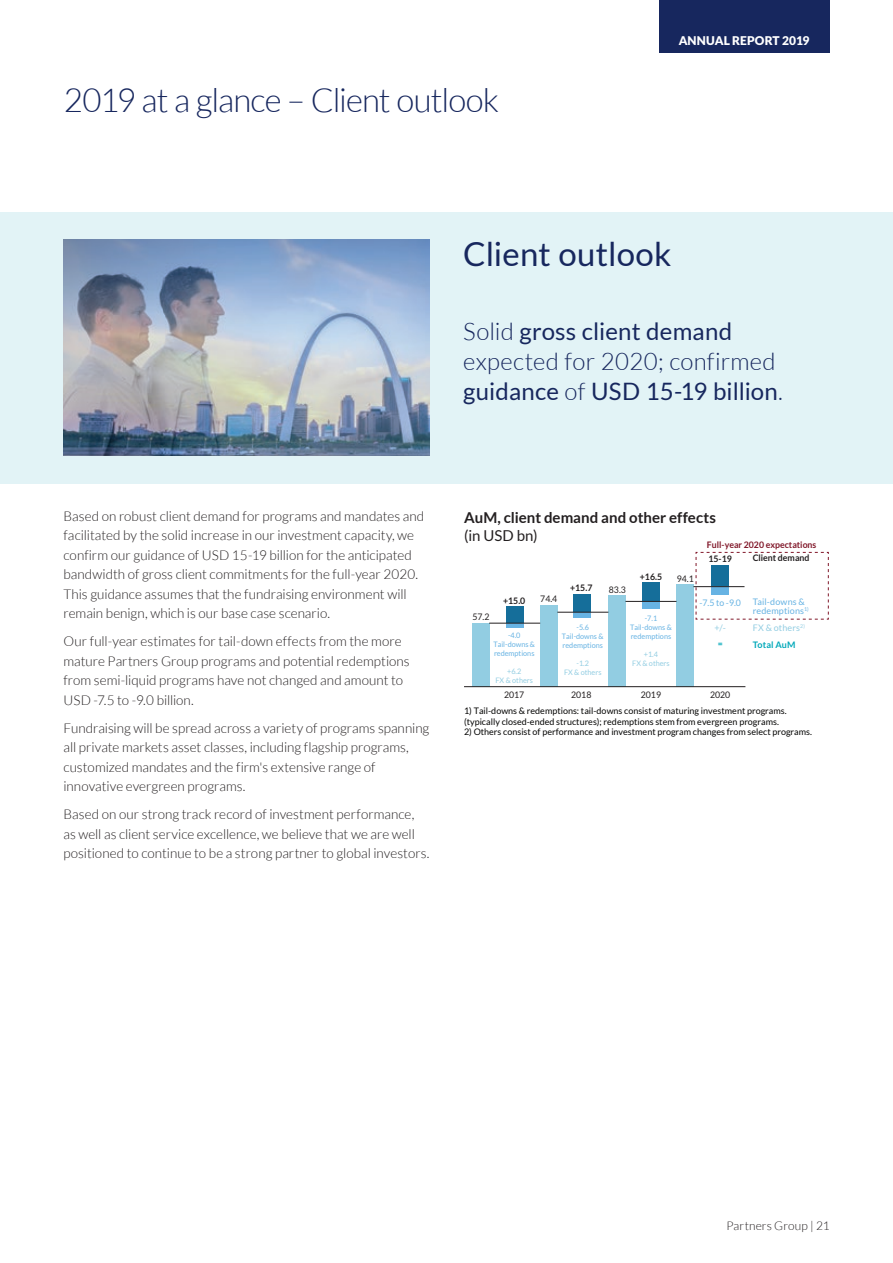
<style>
.page{position:relative;width:893px;height:1263px;background:#fff}
.page>*{position:absolute;margin:0;border:0;box-sizing:border-box;transform-origin:0 0}
.t1{font:300 33px "Lato";letter-spacing:-.03em;color:#17275e}
.t2{font:33px "Lato";letter-spacing:.005em;color:#17275e}
.t3{font:24px/30px "Lato";letter-spacing:.005em;color:#17275e}
.t4{font:700 15px "Lato";letter-spacing:.005em;color:#231f20}
.t5{font:15px "Lato";color:#231f20}
.t6{font:300 13.5px/19.5px "Lato";color:#231f20}
.t7{font:300 12px "Lato";letter-spacing:.01em;color:#231f20}
.t8{font:900 12px "Lato";letter-spacing:.005em;color:#fff}
.t9{font:9px/10.8px "Lato";color:#050504}
.t10{font:9px/9px "Lato";letter-spacing:.02em;color:#67b3e3}
.t11{font:9px "Lato";color:#231f20}
.t12{font:700 9px "Lato";color:#231f20}
.t13{font:700 9px "Lato";color:#81182a}
.t14{font:9px "Lato";letter-spacing:.02em;color:#92cde2}
.t15{font:700 9px "Lato";letter-spacing:.015em;color:#00a8b9}
.t16{font:7.5px/9px "Lato";color:#67b3e3;text-align:center}
.t17{font:7.5px/9px "Lato";color:#92cde2;text-align:center}
.s1{font-weight:300}
</style>
<div class="page">
<div style="left:659px;top:0;width:170px;height:53px;background:#17275e"></div>
<div style="left:0;top:213px;width:893px;height:271px;background:#e2f3f6"></div>
<img style="left:64px;top:239px;width:365px;height:216px">
<div style="left:642px;top:582px;width:17px;height:19px;background:#156e9a"></div>
<div style="left:573px;top:594px;width:17px;height:18px;background:#156e9a"></div>
<div style="left:609px;top:595px;width:17px;height:91px;background:#92cde2"></div>
<div style="left:676px;top:584px;width:17px;height:102px;background:#92cde2"></div>
<div style="left:506px;top:606px;width:17px;height:17px;background:#156e9a"></div>
<div style="left:540px;top:605px;width:17px;height:81px;background:#92cde2"></div>
<div style="left:472px;top:623px;width:17px;height:63px;background:#92cde2"></div>
<div style="left:642px;top:601px;width:18px;height:7px;background:#67b3e3"></div>
<hr style="left:464px;top:686px;width:281px;height:1px;background:#231f20">
<svg style="left:695px;top:552px;width:134px;height:68px"></svg>
<hr style="left:625px;top:601px;width:51px;height:1px;background:#231f20">
<hr style="left:506px;top:623px;width:17px;height:4px;background:#67b3e3">
<hr style="left:489px;top:623px;width:51px;height:1px;background:#231f20">
<div style="left:573px;top:612px;width:17px;height:6px;background:#67b3e3"></div>
<hr style="left:557px;top:612px;width:51px;height:1px;background:#231f20">
<div style="left:712px;top:587px;width:17px;height:8px;background:#67b3e3"></div>
<hr style="left:693px;top:586px;width:51px;height:1px;background:#231f20">
<h1 class="t1" style="left:64px;top:82px;width:437px">2019 at a glance – Client outlook</h1>
<p class="t8" style="left:679px;top:33px;width:132px">ANNUAL REPORT 2019</p>
<h1 class="t2" style="left:463px;top:236px;width:210px">Client outlook</h1>
<h2 class="t3" style="left:463px;top:316px;width:321px"><span class="s1">Solid</span> gross client demand <span class="s1">expected for 2020; confirmed </span>guidance <span class="s1">of</span> USD 15-19 billion<span class="s1">.</span></h2>
<p class="t6" style="left:64px;top:506px;width:362px">Based on robust client demand for programs and mandates and facilitated by the solid increase in our investment capacity, we confirm our guidance of USD 15-19 billion for the anticipated bandwidth of gross client commitments for the full-year 2020.<br>This guidance assumes that the fundraising environment will remain benign, which is our base case scenario.</p>
<p class="t6" style="left:64px;top:632px;width:348px">Our full-year estimates for tail-down effects from the more mature Partners Group programs and potential redemptions from semi-liquid programs have not changed and amount to USD -7.5 to -9.0 billion.</p>
<p class="t6" style="left:64px;top:718px;width:367px">Fundraising will be spread across a variety of programs spanning all private markets asset classes, including flagship programs, customized mandates and the firm's extensive range of innovative evergreen programs.</p>
<p class="t6" style="left:64px;top:805px;width:367px">Based on our strong track record of investment performance, as well as client service excellence, we believe that we are well positioned to continue to be a strong partner to global investors.</p>
<p class="t4" style="left:464px;top:509px;width:253px">AuM, client demand and other effects</p>
<p class="t5" style="left:464px;top:527px;width:75px">(in USD bn)</p>
<p class="t13" style="left:707px;top:540px;width:111px">Full-year 2020 expectations</p>
<p class="t12" style="left:570px;top:583px;width:24px">+15.7</p>
<p class="t11" style="left:609px;top:584px;width:19px">83.3</p>
<p class="t12" style="left:640px;top:572px;width:24px">+16.5</p>
<p class="t11" style="left:677px;top:574px;width:19px">94.1</p>
<p class="t12" style="left:708px;top:553px;width:25px">15-19</p>
<p class="t12" style="left:753px;top:552px;width:58px">Client demand</p>
<p class="t12" style="left:503px;top:595px;width:24px">+15.0</p>
<p class="t11" style="left:540px;top:594px;width:19px">74.4</p>
<p class="t10" style="left:699px;top:599px;width:43px">-7.5 to -9.0</p>
<p class="t11" style="left:472px;top:612px;width:19px">57.2</p>
<p class="t16" style="left:493px;top:631px;width:43px">-4.0<br>Tail-downs &amp; redemptions</p>
<p class="t17" style="left:495px;top:667px;width:39px">+6.2<br>FX &amp; others</p>
<p class="t16" style="left:562px;top:622px;width:43px">-5.6<br>Tail-downs &amp; redemptions</p>
<p class="t17" style="left:564px;top:658px;width:39px">-1.2<br>FX &amp; others</p>
<p class="t16" style="left:630px;top:614px;width:43px">-7.1<br>Tail-downs &amp; redemptions</p>
<p class="t17" style="left:632px;top:650px;width:39px">+1.4<br>FX &amp; others</p>
<p class="t14" style="left:714px;top:623px;width:13px">+/-</p>
<p class="t15" style="left:718px;top:639px;width:7px">=</p>
<p class="t11" style="left:504px;top:690px;width:22px">2017</p>
<p class="t11" style="left:571px;top:690px;width:22px">2018</p>
<p class="t11" style="left:641px;top:690px;width:22px">2019</p>
<p class="t11" style="left:710px;top:690px;width:22px">2020</p>
<p class="t10" style="left:753px;top:597px;width:58px">Tail-downs &amp; redemptions<sup>1)</sup></p>
<p class="t14" style="left:753px;top:623px;width:54px">FX &amp; others<sup>2)</sup></p>
<p class="t15" style="left:753px;top:639px;width:44px">Total AuM</p>
<p class="t9" style="left:464px;top:705px;width:324px">1) Tail-downs &amp; redemptions: tail-downs consist of maturing investment programs. (typically closed-ended structures); redemptions stem from evergreen programs.</p>
<p class="t9" style="left:464px;top:727px;width:349px">2) Others consist of performance and investment program changes from select programs.</p>
<p class="t7" style="left:726px;top:1219px;width:105px">Partners Group | 21</p>
</div>
